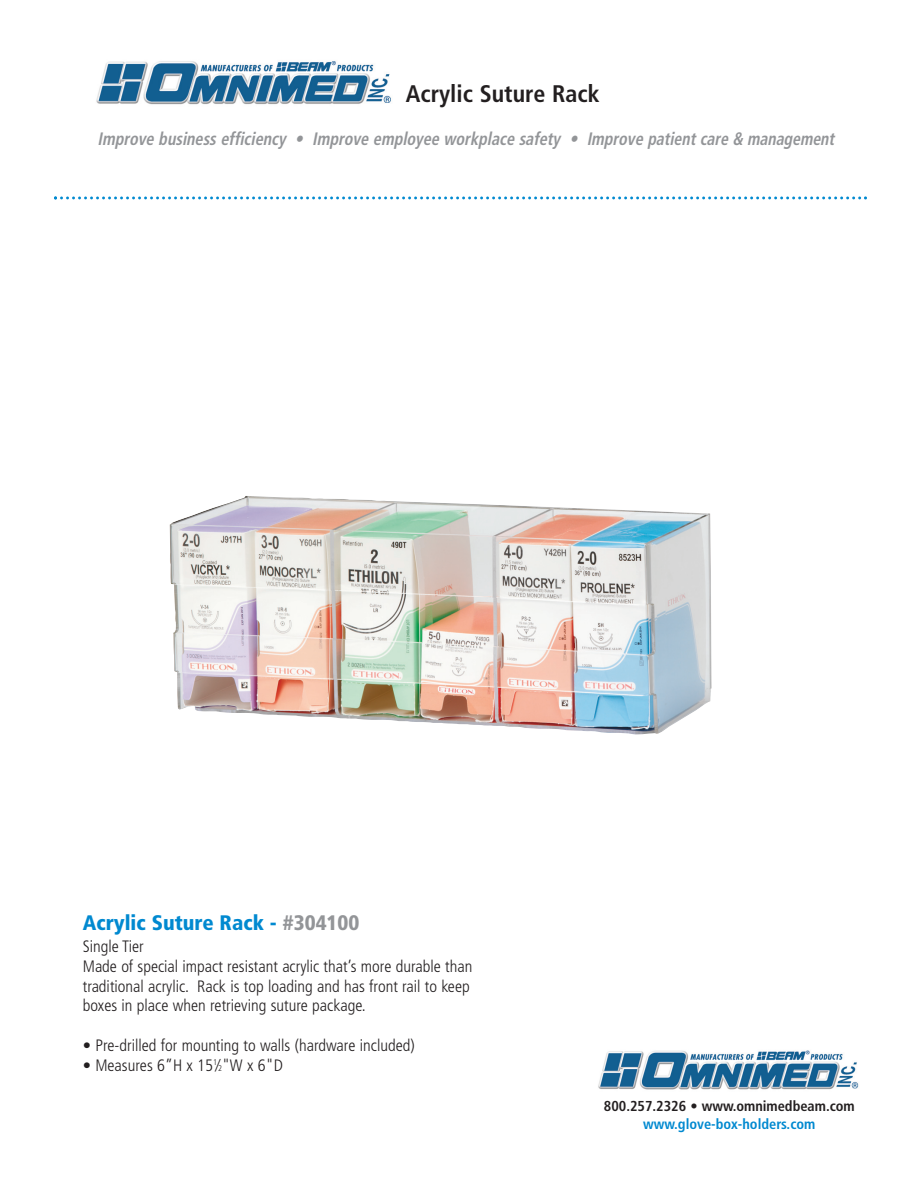
<style>
.page{position:relative;width:918px;height:1188px;background:#fff}
.page>*{position:absolute;margin:0;border:0;box-sizing:border-box;transform-origin:0 0}
.t1{font:700 condensed 24px "Frutiger";color:#231f20}
.t2{font:900 condensed 21px "Frutiger";color:#0089d0}
.t3{font:italic 700 condensed 18px "Frutiger";color:#939598;scale:.9 1}
.t4{font:300 condensed 16.5px/19.8px "Frutiger";color:#231f20}
.t5{font:700 condensed 14.4px "Frutiger";color:#231f20}
.t6{font:700 condensed 14.4px "Frutiger";color:#0089d0}
.s1{color:#939598}
.s2{font-size:8.25px}
</style>
<div class="page">
<svg style="left:54px;top:196px;width:813px;height:3px"></svg>
<img style="left:96px;top:61px;width:295px;height:44px">
<img style="left:598px;top:1050px;width:261px;height:40px">
<img style="left:169px;top:496px;width:543px;height:239px">
<h1 class="t1" style="left:406px;top:84px;width:195px">Acrylic Suture Rack</h1>
<p class="t3" style="left:98px;top:132px;width:823px">Improve business efficiency • Improve employee workplace safety • Improve patient care &amp; management</p>
<p class="t2" style="left:83px;top:914px;width:278px">Acrylic Suture Rack - <span class="s1">#304100</span></p>
<p class="t4" style="left:83px;top:938px;width:391px">Single Tier<br>Made of special impact resistant acrylic that’s more durable than traditional acrylic. Rack is top loading and has front rail to keep boxes in place when retrieving suture package.</p>
<p class="t4" style="left:83px;top:1037px;width:333px">• Pre-drilled for mounting to walls (hardware included)</p>
<p class="t4" style="left:83px;top:1056px;width:202px">• Measures 6”H x 15<sup>1</sup>⁄<span class="s2">2</span>"W x 6"D</p>
<p class="t5" style="left:604px;top:1101px;width:252px">800.257.2326 • www.omnimedbeam.com</p>
<p class="t6" style="left:643px;top:1118px;width:174px">www.glove-box-holders.com</p>
</div>
